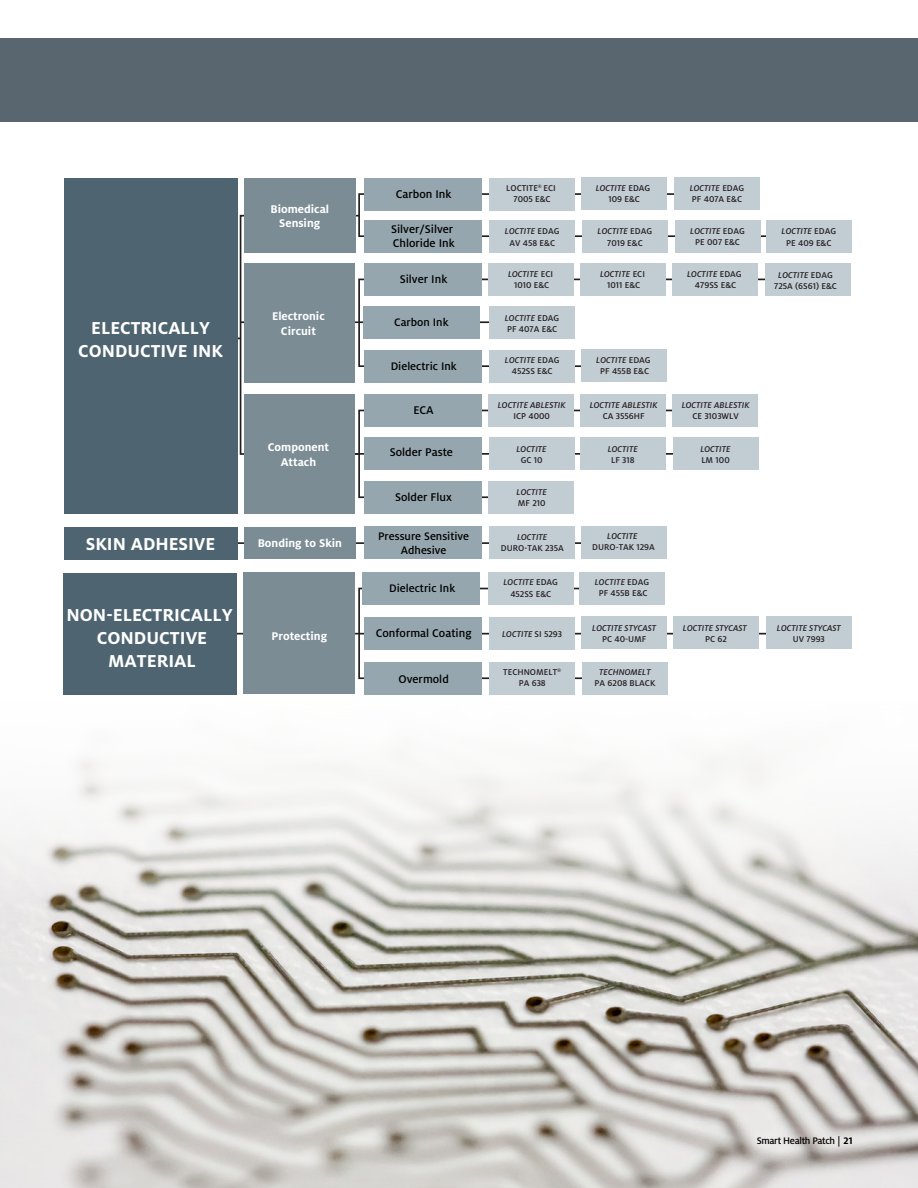
<style>
.page{position:relative;width:918px;height:1188px;background:#fff}
.page>*{position:absolute;margin:0;border:0;box-sizing:border-box;transform-origin:0 0}
.t1{font:700 19.2px/23px "Henkel Milo";color:#fff;text-align:center}
.t2{font:500 12.3px/14.9px "Henkel Milo";color:#000}
.t3{font:700 12.3px/14.9px "Henkel Milo";color:#fff;text-align:center}
.t4{font:500 12.15px/14.5px "Henkel Milo";color:#000;text-align:center}
.t5{font:500 12px "Henkel Milo";color:#000}
.t6{font:500 10.5px "Henkel Milo";letter-spacing:-.03em;color:#000}
.t7{font:500 9.3px/11.2px "Henkel Milo";color:#231f20;text-align:center}
.t8{font:italic 500 9.3px/11.2px "Henkel Milo";color:#231f20;text-align:center}
.s1{font-style:italic}
.s2{font-style:normal}
.s3{font-weight:700}
</style>
<div class="page">
<div style="left:0;top:38px;width:918px;height:84px;background:#596670"></div>
<img style="left:1px;top:915px;width:917px;height:273px">
<svg style="left:0;top:674px;width:918px;height:241px;fill:#f6f5f5"></svg>
<hr style="left:241px;top:321px;width:285px;height:2px;background:#231f20">
<hr style="left:206px;top:542px;width:402px;height:2px;background:#231f20">
<svg style="left:357px;top:587px;width:225px;height:93px"></svg>
<div style="left:240px;top:215px;width:120px;height:240px;border:2px solid #231f20"></div>
<svg style="left:357px;top:192px;width:409px;height:46px"></svg>
<svg style="left:357px;top:278px;width:409px;height:90px"></svg>
<div style="left:244px;top:178px;width:111px;height:75px;background:#7b8c95"></div>
<div style="left:489px;top:263px;width:85px;height:33px;background:#c2ccd3"></div>
<div style="left:364px;top:263px;width:117px;height:33px;background:#96a6ae"></div>
<div style="left:64px;top:178px;width:173px;height:336px;background:#4e6571"></div>
<div style="left:490px;top:350px;width:85px;height:33px;background:#c2ccd3"></div>
<div style="left:581px;top:349px;width:85px;height:33px;background:#c2ccd3"></div>
<div style="left:364px;top:350px;width:117px;height:32px;background:#96a6ae"></div>
<div style="left:581px;top:263px;width:85px;height:33px;background:#c2ccd3"></div>
<div style="left:673px;top:263px;width:85px;height:33px;background:#c2ccd3"></div>
<div style="left:489px;top:178px;width:86px;height:33px;background:#c2ccd3"></div>
<div style="left:364px;top:178px;width:117px;height:33px;background:#96a6ae"></div>
<div style="left:364px;top:220px;width:117px;height:33px;background:#96a6ae"></div>
<div style="left:674px;top:177px;width:86px;height:33px;background:#c2ccd3"></div>
<div style="left:581px;top:177px;width:86px;height:33px;background:#c2ccd3"></div>
<div style="left:675px;top:220px;width:85px;height:33px;background:#c2ccd3"></div>
<div style="left:490px;top:220px;width:85px;height:33px;background:#c2ccd3"></div>
<div style="left:582px;top:220px;width:86px;height:33px;background:#c2ccd3"></div>
<div style="left:766px;top:220px;width:86px;height:33px;background:#c2ccd3"></div>
<div style="left:766px;top:263px;width:85px;height:33px;background:#c2ccd3"></div>
<div style="left:244px;top:263px;width:111px;height:120px;background:#7b8c95"></div>
<div style="left:490px;top:306px;width:85px;height:33px;background:#c2ccd3"></div>
<div style="left:363px;top:306px;width:117px;height:33px;background:#96a6ae"></div>
<svg style="left:357px;top:409px;width:316px;height:90px"></svg>
<div style="left:489px;top:394px;width:85px;height:33px;background:#c2ccd3"></div>
<div style="left:364px;top:394px;width:117px;height:33px;background:#96a6ae"></div>
<div style="left:581px;top:394px;width:85px;height:33px;background:#c2ccd3"></div>
<div style="left:673px;top:394px;width:85px;height:33px;background:#c2ccd3"></div>
<div style="left:244px;top:394px;width:111px;height:120px;background:#7b8c95"></div>
<div style="left:64px;top:527px;width:173px;height:32px;background:#4e6571"></div>
<div style="left:244px;top:528px;width:111px;height:31px;background:#7b8c95"></div>
<div style="left:490px;top:526px;width:85px;height:33px;background:#c2ccd3"></div>
<div style="left:581px;top:526px;width:85px;height:33px;background:#c2ccd3"></div>
<div style="left:364px;top:527px;width:117px;height:32px;background:#96a6ae"></div>
<div style="left:364px;top:437px;width:117px;height:33px;background:#96a6ae"></div>
<div style="left:489px;top:437px;width:85px;height:33px;background:#c2ccd3"></div>
<div style="left:580px;top:437px;width:86px;height:33px;background:#c2ccd3"></div>
<div style="left:673px;top:437px;width:85px;height:33px;background:#c2ccd3"></div>
<div style="left:489px;top:481px;width:85px;height:33px;background:#c2ccd3"></div>
<div style="left:364px;top:481px;width:117px;height:33px;background:#96a6ae"></div>
<hr style="left:376px;top:677px;width:212px;height:2px;background:#231f20">
<div style="left:490px;top:662px;width:85px;height:33px;background:#c2ccd3"></div>
<div style="left:582px;top:662px;width:86px;height:33px;background:#c2ccd3"></div>
<div style="left:364px;top:662px;width:117px;height:32px;background:#96a6ae"></div>
<hr style="left:213px;top:633px;width:606px;height:2px;background:#231f20">
<div style="left:489px;top:617px;width:86px;height:33px;background:#c2ccd3"></div>
<div style="left:364px;top:617px;width:117px;height:33px;background:#96a6ae"></div>
<div style="left:766px;top:616px;width:86px;height:33px;background:#c2ccd3"></div>
<div style="left:581px;top:616px;width:86px;height:33px;background:#c2ccd3"></div>
<div style="left:674px;top:616px;width:85px;height:33px;background:#c2ccd3"></div>
<div style="left:64px;top:573px;width:173px;height:121px;background:#4e6571"></div>
<div style="left:244px;top:573px;width:111px;height:121px;background:#7b8c95"></div>
<div style="left:488px;top:572px;width:86px;height:33px;background:#c2ccd3"></div>
<div style="left:579px;top:572px;width:86px;height:33px;background:#c2ccd3"></div>
<div style="left:363px;top:572px;width:117px;height:33px;background:#96a6ae"></div>
<p class="t1" style="left:78px;top:317px;width:146px">ELECTRICALLY<br>CONDUCTIVE INK</p>
<p class="t3" style="left:270px;top:201px;width:60px">Biomedical<br>Sensing</p>
<p class="t3" style="left:272px;top:309px;width:54px">Electronic<br>Circuit</p>
<p class="t3" style="left:268px;top:440px;width:63px">Component<br>Attach</p>
<p class="t2" style="left:396px;top:186px;width:57px">Carbon Ink</p>
<p class="t2" style="left:391px;top:221px;width:65px">Silver/Silver<br>Chloride Ink</p>
<p class="t2" style="left:400px;top:272px;width:49px">Silver Ink</p>
<p class="t7" style="left:506px;top:182px;width:51px">LOCTITE<sup>®</sup> ECI<br>7005 E&amp;C</p>
<p class="t7" style="left:596px;top:182px;width:56px"><span class="s1">LOCTITE</span> EDAG<br>109 E&amp;C</p>
<p class="t7" style="left:690px;top:182px;width:56px;text-align:left"><span class="s1">LOCTITE</span> EDAG<br>PF 407A E&amp;C</p>
<p class="t7" style="left:690px;top:225px;width:56px"><span class="s1">LOCTITE</span> EDAG<br>PE 007 E&amp;C</p>
<p class="t7" style="left:505px;top:226px;width:56px"><span class="s1">LOCTITE</span> EDAG<br>AV 458 E&amp;C</p>
<p class="t7" style="left:598px;top:226px;width:56px"><span class="s1">LOCTITE</span> EDAG<br>7019 E&amp;C</p>
<p class="t7" style="left:782px;top:226px;width:56px"><span class="s1">LOCTITE</span> EDAG<br>PE 409 E&amp;C</p>
<p class="t7" style="left:774px;top:269px;width:64px"><span class="s1">LOCTITE</span> EDAG<br>725A (6S61) E&amp;C</p>
<p class="t7" style="left:508px;top:269px;width:46px"><span class="s1">LOCTITE</span> ECI<br>1010 E&amp;C</p>
<p class="t7" style="left:600px;top:269px;width:46px"><span class="s1">LOCTITE</span> ECI<br>1011 E&amp;C</p>
<p class="t7" style="left:687px;top:269px;width:56px"><span class="s1">LOCTITE</span> EDAG<br>479SS E&amp;C</p>
<p class="t5" style="left:394px;top:315px;width:56px">Carbon Ink</p>
<p class="t7" style="left:505px;top:312px;width:56px;text-align:left"><span class="s1">LOCTITE</span> EDAG<br>PF 407A E&amp;C</p>
<p class="t4" style="left:391px;top:359px;width:68px">Dielectric Ink</p>
<p class="t7" style="left:505px;top:355px;width:56px"><span class="s1">LOCTITE</span> EDAG<br>452SS E&amp;C</p>
<p class="t7" style="left:596px;top:354px;width:56px"><span class="s1">LOCTITE</span> EDAG<br>PF 455B E&amp;C</p>
<p class="t2" style="left:413px;top:403px;width:22px">ECA</p>
<p class="t8" style="left:498px;top:400px;width:69px">LOCTITE ABLESTIK<br><span class="s2">ICP 4000</span></p>
<p class="t8" style="left:590px;top:400px;width:69px">LOCTITE ABLESTIK<br><span class="s2">CA 3556HF</span></p>
<p class="t8" style="left:682px;top:400px;width:69px">LOCTITE ABLESTIK<br><span class="s2">CE 3103WLV</span></p>
<p class="t2" style="left:390px;top:445px;width:65px">Solder Paste</p>
<p class="t8" style="left:516px;top:443px;width:32px">LOCTITE<br><span class="s2">GC 10</span></p>
<p class="t8" style="left:608px;top:443px;width:32px">LOCTITE<br><span class="s2">LF 318</span></p>
<p class="t8" style="left:700px;top:443px;width:32px;text-align:left">LOCTITE<br><span class="s2">LM 100</span></p>
<p class="t2" style="left:395px;top:490px;width:58px">Solder Flux</p>
<p class="t8" style="left:517px;top:487px;width:32px;text-align:left">LOCTITE<br><span class="s2">MF 210</span></p>
<p class="t4" style="left:378px;top:529px;width:93px">Pressure Sensitive<br>Adhesive</p>
<p class="t1" style="left:86px;top:532px;width:131px">SKIN ADHESIVE</p>
<p class="t3" style="left:258px;top:535px;width:86px">Bonding to Skin</p>
<p class="t7" style="left:501px;top:531px;width:64px"><span class="s1">LOCTITE<br></span>DURO-TAK 235A</p>
<p class="t7" style="left:592px;top:531px;width:64px"><span class="s1">LOCTITE<br></span>DURO-TAK 129A</p>
<p class="t1" style="left:66px;top:604px;width:168px">NON-ELECTRICALLY<br>CONDUCTIVE<br>MATERIAL</p>
<p class="t3" style="left:272px;top:629px;width:57px">Protecting</p>
<p class="t4" style="left:389px;top:581px;width:68px">Dielectric Ink</p>
<p class="t7" style="left:503px;top:577px;width:56px"><span class="s1">LOCTITE</span> EDAG<br>452SS E&amp;C</p>
<p class="t7" style="left:595px;top:577px;width:56px"><span class="s1">LOCTITE</span> EDAG<br>PF 455B E&amp;C</p>
<p class="t8" style="left:592px;top:622px;width:66px">LOCTITE STYCAST<br><span class="s2">PC 40-UMF</span></p>
<p class="t8" style="left:683px;top:622px;width:66px">LOCTITE STYCAST<br><span class="s2">PC 62</span></p>
<p class="t8" style="left:777px;top:622px;width:66px">LOCTITE STYCAST<br><span class="s2">UV 7993</span></p>
<p class="t2" style="left:376px;top:626px;width:97px">Conformal Coating</p>
<p class="t8" style="left:502px;top:629px;width:61px">LOCTITE <span class="s2">SI 5293</span></p>
<p class="t2" style="left:399px;top:672px;width:52px">Overmold</p>
<p class="t7" style="left:503px;top:667px;width:60px">TECHNOMELT<sup>®<br></sup>PA 638</p>
<p class="t7" style="left:595px;top:667px;width:62px"><span class="s1">TECHNOMELT<br></span>PA 6208 BLACK</p>
<p class="t6" style="left:757px;top:1135px;width:97px">Smart Health Patch | <span class="s3">21</span></p>
</div>
